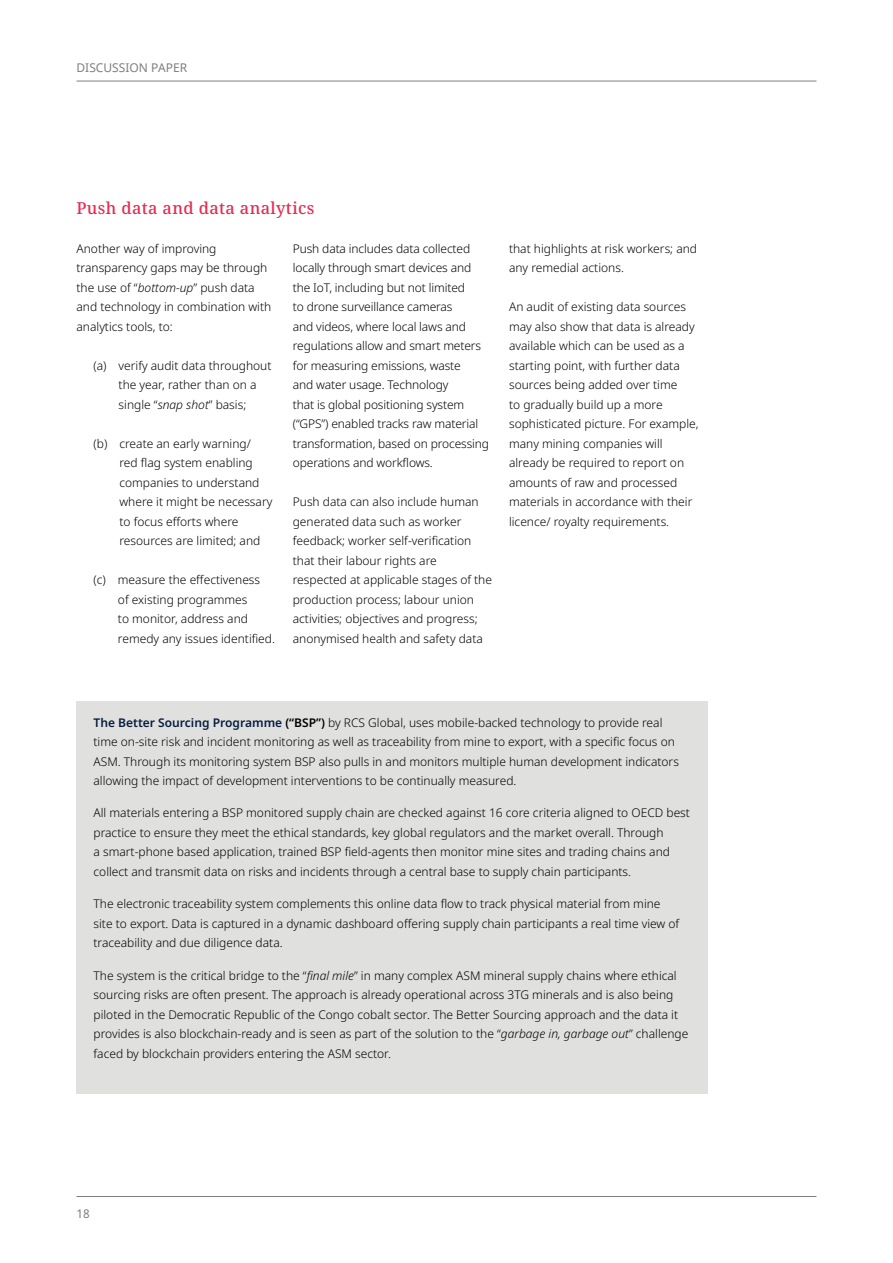
<style>
.page{position:relative;width:893px;height:1263px;background:#fff}
.page>*{position:absolute;margin:0;border:0;box-sizing:border-box;transform-origin:0 0}
.t1{font:500 16.5px "Noto Serif";letter-spacing:.02em;color:#e72a4f}
.t2{font:300 12px/19.5px "Noto Sans";color:#000}
.t3{font:12px "Noto Sans";color:#7e7e7d}
.s1{font-style:italic}
.s2{font-weight:600;color:#061d41}
.s3{font-weight:600}
</style>
<div class="page">
<hr style="left:77px;top:1196px;width:739px;height:1px;background:#7e7e7d">
<hr style="left:77px;top:81px;width:739px;height:1px;background:#7e7e7d">
<div style="left:77px;top:701px;width:631px;height:393px;background:#e0e0df"></div>
<p class="t3" style="left:77px;top:60px;width:112px">DISCUSSION PAPER</p>
<h1 class="t1" style="left:77px;top:196px;width:239px">Push data and data analytics</h1>
<p class="t2" style="left:77px;top:239px;width:196px">Another way of improving transparency gaps may be through the use of “<span class="s1">bottom-up</span>” push data and technology in combination with analytics tools, to:</p>
<p class="t2" style="left:119px;top:356px;width:154px;text-indent:-25px">(a) verify audit data throughout the year, rather than on a single “<span class="s1">snap shot</span>” basis;</p>
<p class="t2" style="left:119px;top:434px;width:154px;text-indent:-26px">(b) create an early warning/<br>red flag system enabling companies to understand where it might be necessary to focus efforts where resources are limited; and</p>
<p class="t2" style="left:118px;top:570px;width:159px;text-indent:-24px">(c) measure the effectiveness<br>of existing programmes<br>to monitor, address and remedy any issues identified.</p>
<p class="t2" style="left:293px;top:239px;width:198px">Push data includes data collected locally through smart devices and the IoT, including but not limited<br>to drone surveillance cameras<br>and videos, where local laws and regulations allow and smart meters for measuring emissions, waste<br>and water usage. Technology<br>that is global positioning system (“GPS”) enabled tracks raw material transformation, based on processing operations and workflows.</p>
<p class="t2" style="left:293px;top:492px;width:201px">Push data can also include human generated data such as worker feedback; worker self-verification that their labour rights are respected at applicable stages of the production process; labour union activities; objectives and progress; anonymised health and safety data</p>
<p class="t2" style="left:509px;top:239px;width:190px">that highlights at risk workers; and any remedial actions.</p>
<p class="t2" style="left:509px;top:297px;width:191px">An audit of existing data sources may also show that data is already available which can be used as a starting point, with further data sources being added over time<br>to gradually build up a more sophisticated picture. For example, many mining companies will already be required to report on amounts of raw and processed materials in accordance with their licence/ royalty requirements.</p>
<p class="t2" style="left:94px;top:713px;width:587px"><span class="s2">The Better Sourcing Programme</span> <span class="s3">(“BSP”)</span> by RCS Global, uses mobile-backed technology to provide real time on-site risk and incident monitoring as well as traceability from mine to export, with a specific focus on ASM. Through its monitoring system BSP also pulls in and monitors multiple human development indicators allowing the impact of development interventions to be continually measured.</p>
<p class="t2" style="left:94px;top:804px;width:598px">All materials entering a BSP monitored supply chain are checked against 16 core criteria aligned to OECD best practice to ensure they meet the ethical standards, key global regulators and the market overall. Through<br>a smart-phone based application, trained BSP field-agents then monitor mine sites and trading chains and collect and transmit data on risks and incidents through a central base to supply chain participants.</p>
<p class="t2" style="left:94px;top:894px;width:587px">The electronic traceability system complements this online data flow to track physical material from mine site to export. Data is captured in a dynamic dashboard offering supply chain participants a real time view of traceability and due diligence data.</p>
<p class="t2" style="left:94px;top:966px;width:596px">The system is the critical bridge to the “<span class="s1">final mile</span>” in many complex ASM mineral supply chains where ethical sourcing risks are often present. The approach is already operational across 3TG minerals and is also being piloted in the Democratic Republic of the Congo cobalt sector. The Better Sourcing approach and the data it provides is also blockchain-ready and is seen as part of the solution to the “<span class="s1">garbage in, garbage out</span>” challenge faced by blockchain providers entering the ASM sector.</p>
<p class="t3" style="left:77px;top:1205px;width:15px">18</p>
</div>
